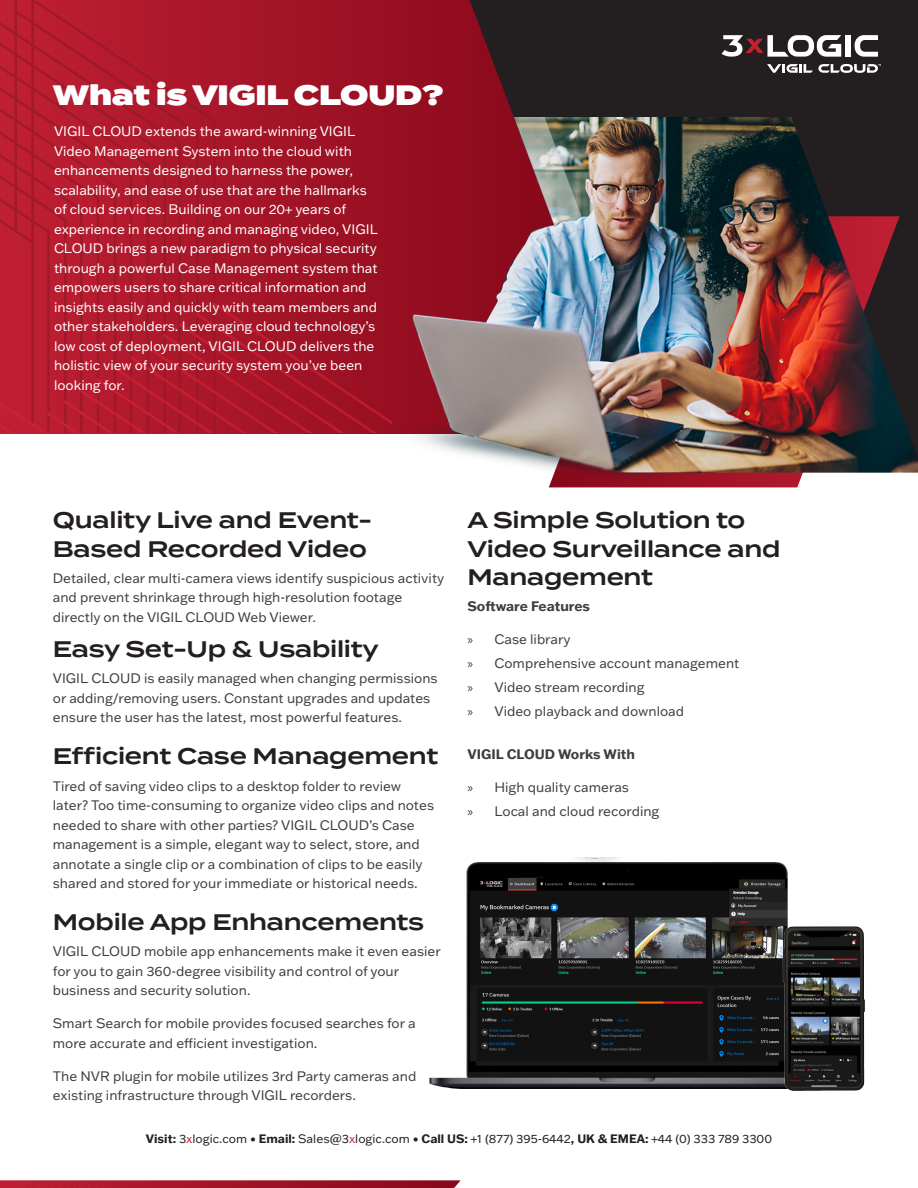
<style>
.page{position:relative;width:918px;height:1188px;background:#fff}
.page>*{position:absolute;margin:0;border:0;box-sizing:border-box;transform-origin:0 0}
.BODY_TITLE_15_19{font:900 28.05px "Termina";letter-spacing:-.01em;color:#fff}
.BODY_TITLE_15_19-2{font:600 22.5px/28.5px "Termina";letter-spacing:-.01em;color:#231f20}
.Body_9_13{font:13.5px/19.5px "Franklin Gothic ATF";color:#3e3e3f}
.Body_10_14_Bullet_6{font:13.5px/19.5px "Franklin Gothic ATF";color:#fff}
.BODY_TITLE_15_19-3{font:13.5px/19.5px "Franklin Gothic ATF";color:#3e3e3f}
.Body_9_13-2{font:700 13.5px "Franklin Gothic ATF";color:#3e3e3f}
.NOTE{font:12px "Franklin Gothic ATF";color:#231f20}
.s1{font-family:"Myriad Pro"}
.s2{font-weight:700}
.s3{color:#c31f32}
</style>
<div class="page">
<div style="left:0;top:0;width:559px;height:433px;background:#940e20"></div>
<svg style="left:0;top:0;width:379px;height:433px"></svg>
<div style="left:470px;top:0;width:448px;height:117px;background:#231f20"></div>
<img style="left:430px;top:873px;width:358px;height:216px">
<img style="left:764px;top:923px;width:101px;height:168px">
<img style="left:466px;top:858px;width:322px;height:15px">
<svg style="left:0;top:1180px;width:461px;height:8px;background:#a71f31"></svg>
<img style="left:379px;top:117px;width:539px;height:370px">
<div style="left:846px;top:35px;width:5px;height:22px;background:#fff"></div>
<svg style="left:722px;top:35px;width:119px;height:22px"></svg>
<svg style="left:855px;top:35px;width:23px;height:22px"></svg>
<svg style="left:767px;top:64px;width:114px;height:9px"></svg>
<p class="BODY_TITLE_15_19" style="left:53px;top:74px;width:393px">What is VIGIL CLOUD?</p>
<p class="Body_10_14_Bullet_6" style="left:54px;top:122px;width:326px">VIGIL CLOUD extends the award-winning VIGIL Video Management System into the cloud with enhancements designed to harness the power, scalability, and ease of use that are the hallmarks of cloud services. Building on our 20+ years of experience in recording and managing video, VIGIL CLOUD brings a new paradigm to physical security through a powerful Case Management system that empowers users to share critical information and insights easily and quickly with team members and other stakeholders. Leveraging cloud technology’s low cost of deployment, VIGIL CLOUD delivers the holistic view of your security system you’ve been looking for.</p>
<p class="BODY_TITLE_15_19-2" style="left:53px;top:506px;width:321px">Quality Live and Event-<br>Based Recorded Video</p>
<p class="BODY_TITLE_15_19-3" style="left:53px;top:568px;width:393px">Detailed, clear multi-camera views identify suspicious activity and prevent shrinkage through high-resolution footage directly on the VIGIL CLOUD Web Viewer.</p>
<p class="BODY_TITLE_15_19-2" style="left:53px;top:635px;width:327px">Easy Set-Up &amp; Usability</p>
<p class="Body_9_13" style="left:53px;top:668px;width:386px">VIGIL CLOUD is easily managed when changing permissions or adding/removing users. Constant upgrades and updates ensure the user has the latest, most powerful features.</p>
<p class="BODY_TITLE_15_19-2" style="left:53px;top:742px;width:387px">Efficient Case Management</p>
<p class="Body_9_13" style="left:53px;top:776px;width:383px">Tired of saving video clips to a desktop folder to review later? Too time-consuming to organize video clips and notes needed to share with other parties? VIGIL CLOUD’s Case management is a simple, elegant way to select, store, and annotate a single clip or a combination of clips to be easily shared and stored for your immediate or historical needs.</p>
<p class="BODY_TITLE_15_19-2" style="left:53px;top:908px;width:373px">Mobile App Enhancements</p>
<p class="Body_9_13" style="left:53px;top:941px;width:389px">VIGIL CLOUD mobile app enhancements make it even easier for you to gain 360-degree visibility and control of your business and security solution.</p>
<p class="Body_9_13" style="left:53px;top:1013px;width:364px">Smart Search for mobile provides focused searches for a more accurate and efficient investigation.</p>
<p class="Body_9_13" style="left:53px;top:1066px;width:365px">The NVR plugin for mobile utilizes 3rd Party cameras and existing infrastructure through VIGIL recorders.</p>
<p class="BODY_TITLE_15_19-2" style="left:467px;top:506px;width:315px">A Simple Solution to<br>Video Surveillance and<br>Management</p>
<p class="Body_9_13-2" style="left:467px;top:597px;width:124px">Software Features</p>
<p class="Body_9_13" style="left:467px;top:629px;width:105px"><span class="s1">»</span> Case library</p>
<p class="Body_9_13" style="left:467px;top:653px;width:273px"><span class="s1">»</span> Comprehensive account management</p>
<p class="Body_9_13" style="left:467px;top:677px;width:179px"><span class="s1">»</span> Video stream recording</p>
<p class="Body_9_13" style="left:467px;top:701px;width:218px"><span class="s1">»</span> Video playback and download</p>
<p class="Body_9_13-2" style="left:467px;top:745px;width:169px">VIGIL CLOUD Works With</p>
<p class="Body_9_13" style="left:467px;top:777px;width:163px"><span class="s1">»</span> High quality cameras</p>
<p class="Body_9_13" style="left:467px;top:801px;width:193px"><span class="s1">»</span> Local and cloud recording</p>
<p class="NOTE" style="left:146px;top:1131px;width:628px"><span class="s2">Visit:</span> 3<span class="s3">x</span>logic.com • <span class="s2">Email:</span> Sales@3<span class="s3">x</span>logic.com • <span class="s2">Call US:</span> +1 (877) 395-6442<span class="s2">, UK &amp; EMEA:</span> +44 (0) 333 789 3300</p>
</div>
